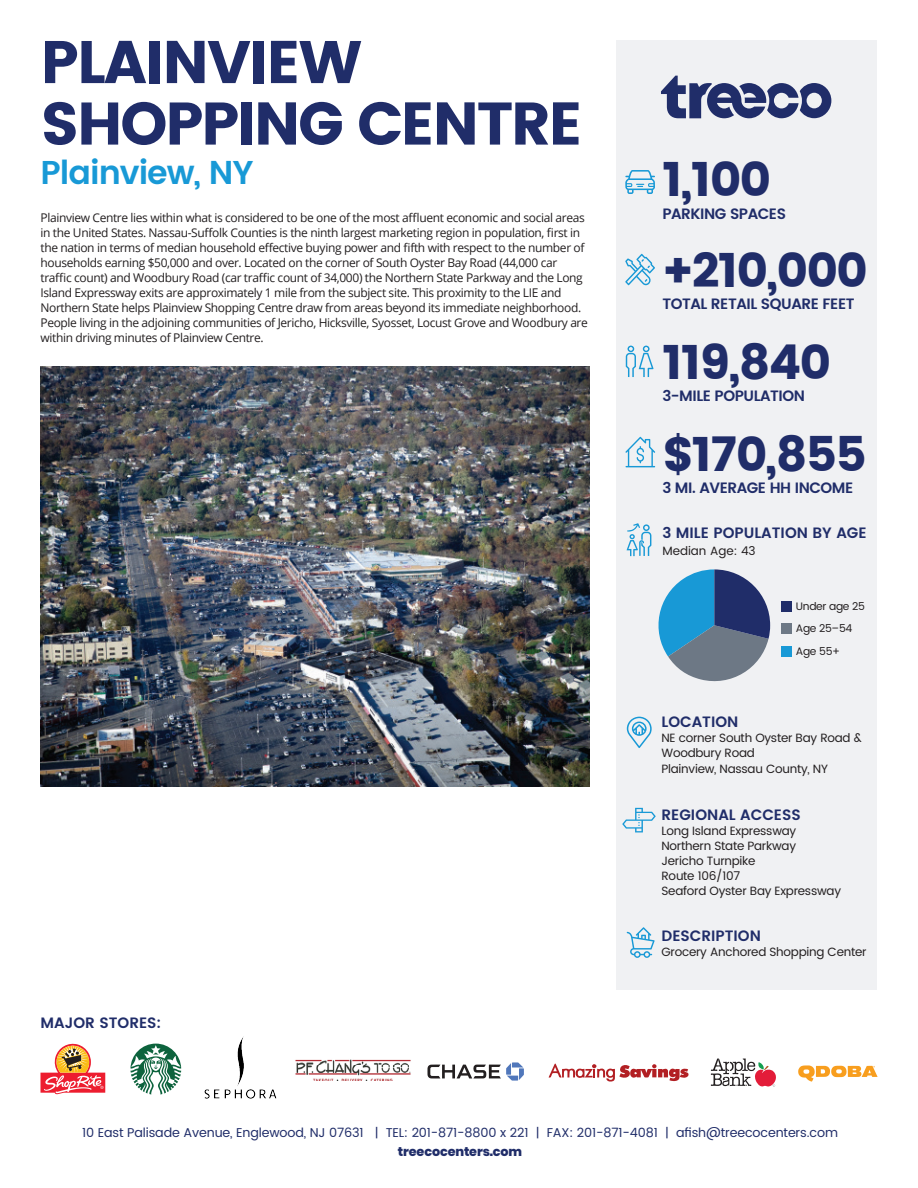
<style>
.page{position:relative;width:918px;height:1188px;background:#fff}
.page>*{position:absolute;margin:0;border:0;box-sizing:border-box;transform-origin:0 0}
.t1{font:700 60px "Poppins";letter-spacing:-.04em;color:#202d69}
.t2{font:700 48px "Poppins";letter-spacing:-.03em;color:#202d69}
.t3{font:600 33px "Poppins";letter-spacing:-.03em;color:#1899d6}
.t4{font:600 15px "Poppins";letter-spacing:-.015em;color:#202d69}
.t5{font:12.75px "Poppins";letter-spacing:-.01em;color:#202d69}
.t6{font:800 12.75px "Poppins";letter-spacing:-.01em;color:#202d69}
.t7{font:12px/15px "Open Sans";letter-spacing:-.03em;color:#231f20}
.t8{font:12px/15px "Poppins";letter-spacing:-.02em;color:#231f20}
.t9{font:12px "Poppins";color:#231f20}
.t10{font:10.8px "Poppins";letter-spacing:-.03em;color:#231f20}
</style>
<div class="page">
<div style="left:616px;top:40px;width:262px;height:950px;background:#f0f1f3"></div>
<svg style="left:658px;top:569px;width:112px;height:113px"></svg>
<img style="left:40px;top:367px;width:549px;height:419px">
<div style="left:781px;top:646px;width:10px;height:11px;background:#1899d6"></div>
<div style="left:781px;top:623px;width:10px;height:10px;background:#6d7885"></div>
<div style="left:781px;top:601px;width:10px;height:11px;background:#202d69"></div>
<svg style="left:131px;top:1044px;width:50px;height:50px"></svg>
<svg style="left:798px;top:1065px;width:80px;height:17px"></svg>
<svg style="left:625px;top:170px;width:30px;height:24px"></svg>
<svg style="left:625px;top:254px;width:30px;height:32px"></svg>
<svg style="left:626px;top:346px;width:28px;height:31px"></svg>
<svg style="left:625px;top:437px;width:30px;height:30px"></svg>
<svg style="left:627px;top:717px;width:25px;height:31px"></svg>
<svg style="left:622px;top:808px;width:34px;height:24px"></svg>
<svg style="left:627px;top:927px;width:28px;height:31px"></svg>
<svg style="left:627px;top:523px;width:24px;height:33px"></svg>
<svg style="left:661px;top:76px;width:170px;height:42px"></svg>
<svg style="left:41px;top:1043px;width:64px;height:52px"></svg>
<svg style="left:427px;top:1062px;width:97px;height:19px"></svg>
<svg style="left:549px;top:1063px;width:139px;height:19px"></svg>
<svg style="left:711px;top:1058px;width:65px;height:29px"></svg>
<img style="left:181px;top:1036px;width:96px;height:63px">
<img style="left:295px;top:1059px;width:116px;height:22px">
<p class="t1" style="left:40px;top:27px;width:323px">PLAINVIEW</p>
<p class="t1" style="left:40px;top:89px;width:544px">SHOPPING CENTRE</p>
<p class="t3" style="left:40px;top:147px;width:215px">Plainview, NY</p>
<p class="t2" style="left:662px;top:152px;width:110px">1,100</p>
<p class="t4" style="left:662px;top:202px;width:125px">PARKING SPACES</p>
<p class="t2" style="left:662px;top:242px;width:207px">+210,000</p>
<p class="t4" style="left:662px;top:293px;width:194px">TOTAL RETAIL SQUARE FEET</p>
<p class="t2" style="left:662px;top:334px;width:170px">119,840</p>
<p class="t4" style="left:662px;top:385px;width:144px">3-MILE POPULATION</p>
<p class="t2" style="left:662px;top:426px;width:206px">$170,855</p>
<p class="t4" style="left:662px;top:477px;width:192px">3 MI. AVERAGE HH INCOME</p>
<p class="t4" style="left:662px;top:522px;width:206px">3 MILE POPULATION BY AGE</p>
<p class="t9" style="left:662px;top:542px;width:95px">Median Age: 43</p>
<p class="t7" style="left:40px;top:210px;width:549px">Plainview Centre lies within what is considered to be one of the most affluent economic and social areas in the United States. Nassau-Suffolk Counties is the ninth largest marketing region in population, first in the nation in terms of median household effective buying power and fifth with respect to the number of households earning $50,000 and over. Located on the corner of South Oyster Bay Road (44,000 car traffic count) and Woodbury Road (car traffic count of 34,000) the Northern State Parkway and the Long Island Expressway exits are approximately 1 mile from the subject site. This proximity to the LIE and Northern State helps Plainview Shopping Centre draw from areas beyond its immediate neighborhood.<br>People living in the adjoining communities of Jericho, Hicksville, Syosset, Locust Grove and Woodbury are within driving minutes of Plainview Centre.</p>
<p class="t10" style="left:796px;top:598px;width:70px">Under age 25</p>
<p class="t10" style="left:796px;top:621px;width:58px">Age 25–54</p>
<p class="t10" style="left:796px;top:643px;width:46px">Age 55+</p>
<p class="t4" style="left:40px;top:1011px;width:122px">MAJOR STORES:</p>
<p class="t4" style="left:662px;top:710px;width:78px">LOCATION</p>
<p class="t8" style="left:662px;top:730px;width:202px">NE corner South Oyster Bay Road &amp;<br>Woodbury Road</p>
<p class="t8" style="left:662px;top:762px;width:168px">Plainview, Nassau County, NY</p>
<p class="t4" style="left:662px;top:803px;width:141px">REGIONAL ACCESS</p>
<p class="t8" style="left:662px;top:823px;width:181px">Long Island Expressway<br>Northern State Parkway<br>Jericho Turnpike<br>Route 106/107<br>Seaford Oyster Bay Expressway</p>
<p class="t4" style="left:662px;top:925px;width:101px">DESCRIPTION</p>
<p class="t8" style="left:662px;top:945px;width:207px">Grocery Anchored Shopping Center</p>
<p class="t5" style="left:82px;top:1123px;width:757px">10 East Palisade Avenue, Englewood, NJ 07631 | TEL: 201-871-8800 x 221 | FAX: 201-871-4081 | afish@treecocenters.com</p>
<p class="t6" style="left:398px;top:1144px;width:126px">treecocenters.com</p>
</div>
